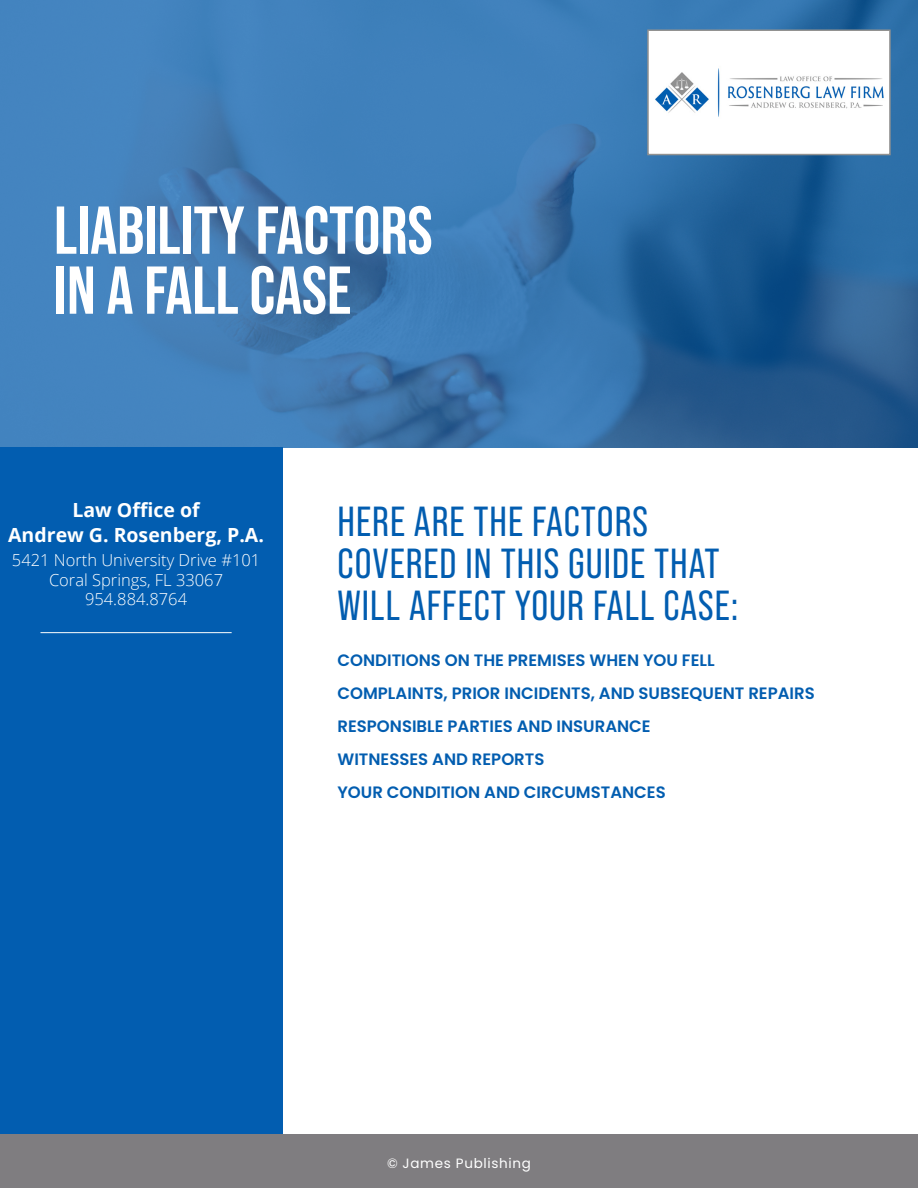
<style>
.page{position:relative;width:918px;height:1188px;background:#fff}
.page>*{position:absolute;margin:0;border:0;box-sizing:border-box;transform-origin:0 0}
.t1{font:700 67.5px/60px "Bebas Neue Pro";color:#fff}
.Subsection_Title{font:42px/42px "Bebas Neue Pro";letter-spacing:.025em;color:#025db0}
.t2{font:700 19.5px/24.9px "Open Sans";color:#fff;text-align:center}
.TOC_1{font:600 16.5px "Poppins";color:#025db0}
.t3{font:300 16.5px/19.5px "Open Sans";color:#fff;text-align:center}
.t4{font:13.5px "Poppins";letter-spacing:.05em;color:#fff}
</style>
<div class="page">
<svg style="left:0;top:0;width:918px;height:448px;background:#3876af"></svg>
<div style="left:0;top:448px;width:284px;height:686px;background:#025db0"></div>
<div style="left:0;top:1134px;width:918px;height:54px;background:#7f7d80"></div>
<img style="left:650px;top:32px;width:238px;height:120px">
<div style="left:647px;top:29px;width:244px;height:126px;border:2px solid #929291"></div>
<hr style="left:40px;top:632px;width:192px;height:1px;background:#fff">
<p class="t1" style="left:54px;top:199px;width:380px">LIABILITY FACTORS<br>IN A FALL CASE</p>
<p class="t2" style="left:8px;top:497px;width:257px">Law Office of<br>Andrew G. Rosenberg, P.A.</p>
<p class="t3" style="left:12px;top:550px;width:250px">5421 North University Drive #101<br>Coral Springs, FL 33067<br>954.884.8764</p>
<p class="Subsection_Title" style="left:338px;top:500px;width:403px">HERE ARE THE FACTORS<br>COVERED IN THIS GUIDE THAT<br>WILL AFFECT YOUR FALL CASE:</p>
<p class="TOC_1" style="left:338px;top:651px;width:379px">CONDITIONS ON THE PREMISES WHEN YOU FELL</p>
<p class="TOC_1" style="left:338px;top:684px;width:479px">COMPLAINTS, PRIOR INCIDENTS, AND SUBSEQUENT REPAIRS</p>
<p class="TOC_1" style="left:338px;top:717px;width:315px">RESPONSIBLE PARTIES AND INSURANCE</p>
<p class="TOC_1" style="left:338px;top:750px;width:208px">WITNESSES AND REPORTS</p>
<p class="TOC_1" style="left:338px;top:783px;width:330px">YOUR CONDITION AND CIRCUMSTANCES</p>
<p class="t4" style="left:387px;top:1156px;width:145px">© James Publishing</p>
</div>
